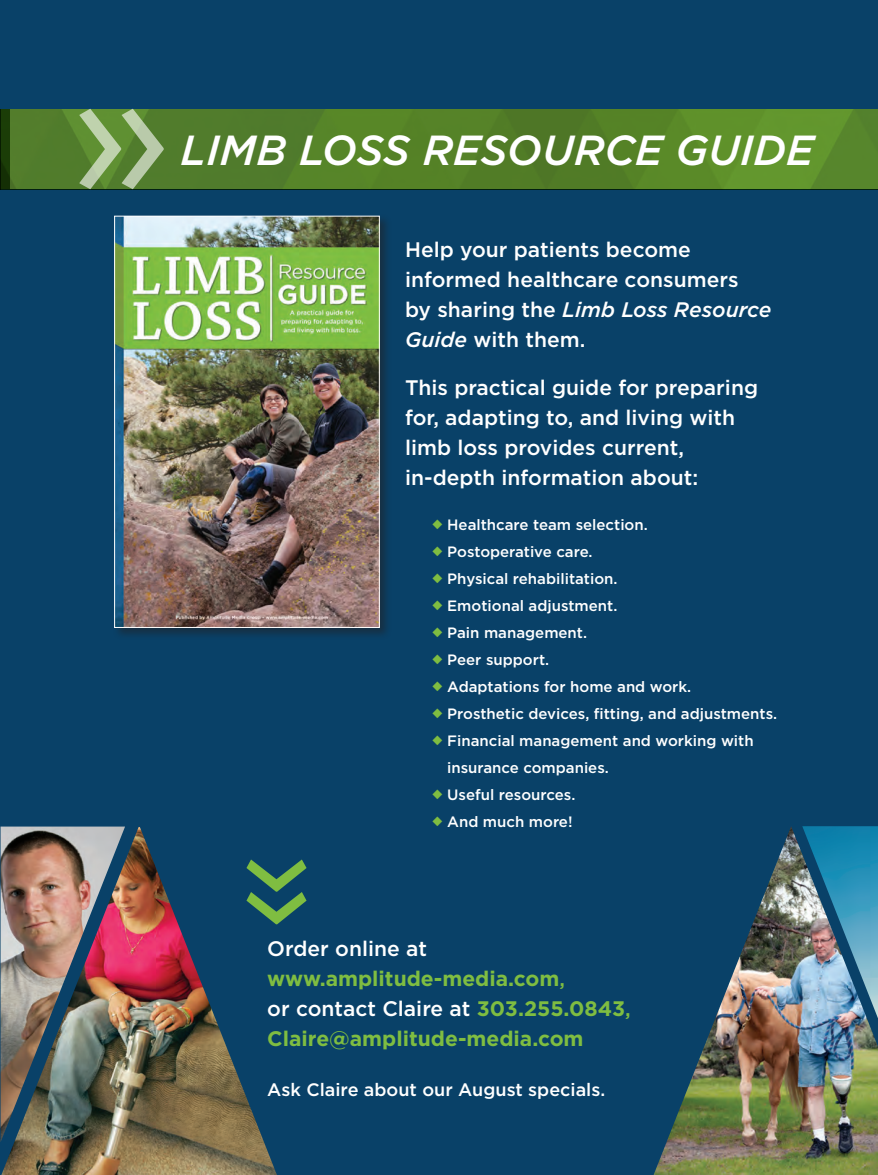
<style>
.page{position:relative;width:878px;height:1175px;background:#fff}
.page>*{position:absolute;margin:0;border:0;box-sizing:border-box;transform-origin:0 0}
.t1{font:italic 500 42px "Gotham";color:#fff}
.t2{font:500 21px/30px "Gotham";color:#fff}
.t3{font:700 21px/30px "Gotham";color:#7fbd41}
.t4{font:500 18px "Gotham";color:#fff}
.t5{font:500 15px/27px "Gotham";color:#fff}
.s1{font-style:italic}
.s2{color:#7fbd41}
.s3{font-weight:500;color:#fff}
.s4{font-weight:500}
</style>
<div class="page">
<div style="left:0;top:190px;width:9px;height:984px;background:#094168"></div>
<div style="left:0;top:0;width:9px;height:109px;background:#094168"></div>
<hr style="left:0;top:108px;width:1px;height:82px;background:#7fbd41">
<img style="left:0;top:826px;width:1px;height:316px">
<div style="left:1px;top:190px;width:877px;height:984px;background:#094168"></div>
<img style="left:1px;top:109px;width:877px;height:81px">
<div style="left:1px;top:0;width:877px;height:109px;background:#094168"></div>
<img style="left:2px;top:827px;width:275px;height:347px">
<img style="left:1px;top:826px;width:124px;height:316px">
<svg style="left:79px;top:109px;width:85px;height:80px;background:#7b9f5b"></svg>
<img style="left:654px;top:826px;width:224px;height:348px">
<div style="left:113px;top:214px;width:279px;height:426px;background:#231f20;opacity:.5"></div>
<img style="left:116px;top:218px;width:262px;height:408px">
<div style="left:114px;top:216px;width:266px;height:412px;border:1px solid #fff"></div>
<svg style="left:246px;top:859px;width:60px;height:65px"></svg>
<h1 class="t1" style="left:181px;top:122px;width:634px">LIMB LOSS RESOURCE GUIDE</h1>
<h2 class="t2" style="left:405px;top:234px;width:368px">Help your patients become informed healthcare consumers<br>by sharing the <span class="s1">Limb Loss Resource<br>Guide</span> with them.</h2>
<h2 class="t2" style="left:405px;top:372px;width:354px">This practical guide for preparing for, adapting to, and living with limb loss provides current, in-depth information about:</h2>
<p class="t5" style="left:432px;top:511px;width:217px"><span class="s2">◆</span> Healthcare team selection.</p>
<p class="t5" style="left:432px;top:538px;width:162px"><span class="s2">◆</span> Postoperative care.</p>
<p class="t5" style="left:432px;top:565px;width:187px"><span class="s2">◆</span> Physical rehabilitation.</p>
<p class="t5" style="left:432px;top:592px;width:187px"><span class="s2">◆</span> Emotional adjustment.</p>
<p class="t5" style="left:432px;top:619px;width:156px"><span class="s2">◆</span> Pain management.</p>
<p class="t5" style="left:432px;top:646px;width:119px"><span class="s2">◆</span> Peer support.</p>
<p class="t5" style="left:432px;top:673px;width:261px"><span class="s2">◆</span> Adaptations for home and work.</p>
<p class="t5" style="left:432px;top:700px;width:346px"><span class="s2">◆</span> Prosthetic devices, fitting, and adjustments.</p>
<p class="t5" style="left:447px;top:727px;width:308px;text-indent:-15px"><span class="s2">◆</span> Financial management and working with insurance companies.</p>
<p class="t5" style="left:432px;top:781px;width:145px"><span class="s2">◆</span> Useful resources.</p>
<p class="t5" style="left:432px;top:808px;width:142px"><span class="s2">◆</span> And much more!</p>
<h2 class="t3" style="left:267px;top:933px;width:365px"><span class="s3">Order online at </span>www.amplitude-media.com<span class="s4">,<br></span><span class="s3">or contact Claire at</span> 303.255.0843<span class="s4">,<br></span>Claire@amplitude-media.com</h2>
<p class="t4" style="left:267px;top:1077px;width:339px">Ask Claire about our August specials.</p>
</div>
